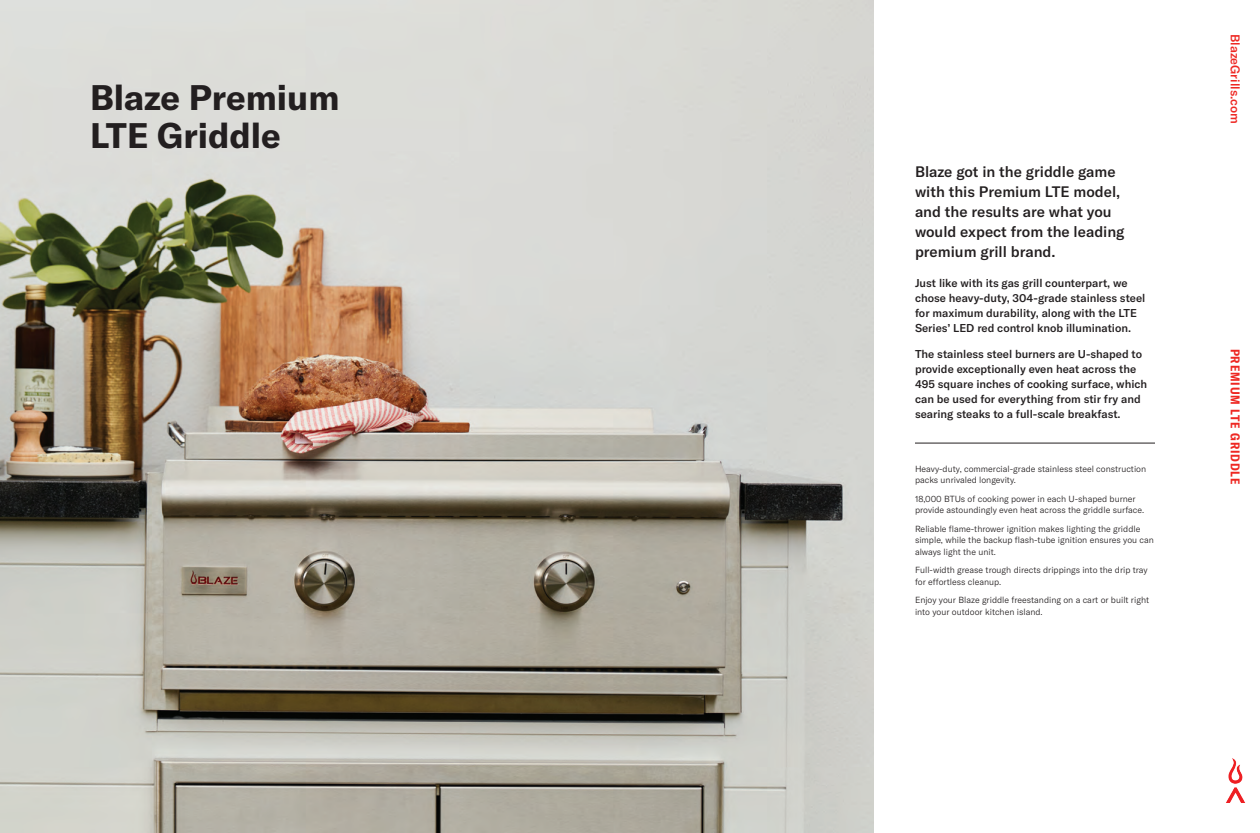
<style>
.page{position:relative;width:1260px;height:833px;background:#fff}
.page>*{position:absolute;margin:0;border:0;box-sizing:border-box;transform-origin:0 0}
.t1{font:700 35px/37.5px "GT America";color:#231f20}
.t2{font:500 15px/20px "GT America";color:#231f20}
.t3{font:700 condensed 12.5px "GT America";letter-spacing:.07em;color:#ee2823}
.t4{font:500 12.5px "GT America";color:#ee2823}
.t5{font:500 11.25px/15px "GT America";color:#231f20}
.t6{font:300 8.75px/11.2px "GT America";color:#231f20}
</style>
<div class="page">
<img style="left:0;top:0;width:874px;height:832px">
<hr style="left:915px;top:442px;width:240px;height:1px;background:#231f20">
<img style="left:1226px;top:758px;width:19px;height:44px">
<h1 class="t1" style="left:90px;top:78px;width:251px">Blaze Premium<br>LTE Griddle</h1>
<h2 class="t2" style="left:915px;top:161px;width:211px">Blaze got in the griddle game with this Premium LTE model, and the results are what you would expect from the leading premium grill brand.</h2>
<p class="t5" style="left:915px;top:275px;width:232px">Just like with its gas grill counterpart, we chose heavy-duty, 304-grade stainless steel for maximum durability, along with the LTE Series’ LED red control knob illumination.</p>
<p class="t5" style="left:915px;top:346px;width:234px">The stainless steel burners are U-shaped to provide exceptionally even heat across the 495 square inches of cooking surface, which can be used for everything from stir fry and searing steaks to a full-scale breakfast.</p>
<p class="t6" style="left:915px;top:463px;width:233px">Heavy-duty, commercial-grade stainless steel construction packs unrivaled longevity.</p>
<p class="t6" style="left:915px;top:493px;width:231px">18,000 BTUs of cooking power in each U-shaped burner provide astoundingly even heat across the griddle surface.</p>
<p class="t6" style="left:915px;top:523px;width:240px">Reliable flame-thrower ignition makes lighting the griddle simple, while the backup flash-tube ignition ensures you can always light the unit.</p>
<p class="t6" style="left:915px;top:564px;width:234px">Full-width grease trough directs drippings into the drip tray for effortless cleanup.</p>
<p class="t6" style="left:915px;top:594px;width:236px">Enjoy your Blaze griddle freestanding on a cart or built right into your outdoor kitchen island.</p>
<h3 class="t4" style="left:1243px;top:34px;width:91px;rotate:90deg">BlazeGrills.com</h3>
<h3 class="t3" style="left:1243px;top:348px;width:137px;rotate:90deg">PREMIUM LTE GRIDDLE</h3>
</div>
